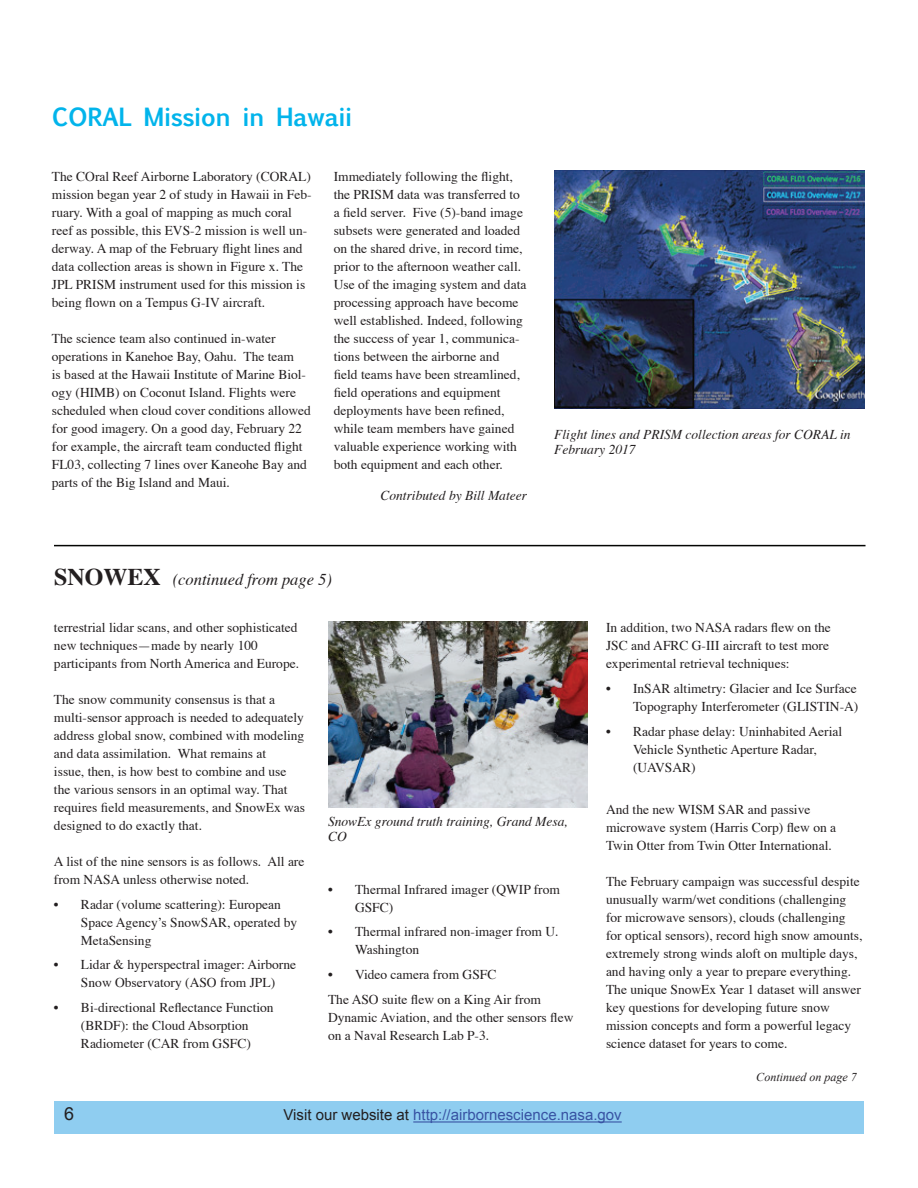
<style>
.page{position:relative;width:918px;height:1188px;background:#fff}
.page>*{position:absolute;margin:0;border:0;box-sizing:border-box;transform-origin:0 0}
.t1{font:700 24px "Euphemia UCAS";letter-spacing:-.02em;color:#02b4eb}
.t2{font:18px "Arial";color:#231f20}
.t3{font:italic 16.5px "Times";color:#231f20}
.t4{font:15px "Arial";color:#3853a3}
.t5{font:13.5px/18px "Times";color:#231f20}
.t6{font:italic 13.5px/15px "Times";color:#231f20}
.t7{font:italic 12px "Times New Roman";color:#231f20}
.s1{font-weight:700;font-style:normal;font-size:24px}
.s2{color:#231f20}
</style>
<div class="page">
<div style="left:54px;top:1101px;width:810px;height:33px;background:#8fcdf0"></div>
<hr style="left:413px;top:1121px;width:209px;height:2px;background:#3853a3">
<hr style="left:54px;top:545px;width:812px;height:1px;background:#040503">
<img style="left:554px;top:171px;width:310px;height:238px">
<img style="left:328px;top:622px;width:259px;height:186px">
<h1 class="t1" style="left:52px;top:99px;width:302px">CORAL Mission in Hawaii</h1>
<p class="t5" style="left:52px;top:166px;width:261px">The COral Reef Airborne Laboratory (CORAL) mission began year 2 of study in Hawaii in Feb&shy;ruary. With a goal of mapping as much coral reef as possible, this EVS-2 mission is well un&shy;derway. A map of the February flight lines and data collection areas is shown in Figure x. The JPL PRISM instrument used for this mission is being flown on a Tempus G-IV aircraft.</p>
<p class="t5" style="left:52px;top:328px;width:261px">The science team also continued in-water operations in Kanehoe Bay, Oahu. The team<br>is based at the Hawaii Institute of Marine Biol&shy;ogy (HIMB) on Coconut Island. Flights were scheduled when cloud cover conditions allowed for good imagery. On a good day, February 22 for example, the aircraft team conducted flight FL03, collecting 7 lines over Kaneohe Bay and parts of the Big Island and Maui.</p>
<p class="t5" style="left:334px;top:166px;width:194px">Immediately following the flight, the PRISM data was transferred to a field server. Five (5)-band image subsets were generated and loaded on the shared drive, in record time, prior to the afternoon weather call.<br>Use of the imaging system and data processing approach have become well established. Indeed, following the success of year 1, communica&shy;tions between the airborne and field teams have been streamlined, field operations and equipment deployments have been refined, while team members have gained valuable experience working with both equipment and each other.</p>
<p class="t6" style="left:380px;top:487px;width:148px">Contributed by Bill Mateer</p>
<p class="t3" style="left:54px;top:564px;width:280px"><span class="s1">SNOWEX</span> (continued from page 5)</p>
<p class="t6" style="left:554px;top:426px;width:298px">Flight lines and PRISM collection areas for CORAL in<br>February 2017</p>
<p class="t5" style="left:54px;top:617px;width:247px">terrestrial lidar scans, and other sophisticated new techniques—made by nearly 100 participants from North America and Europe.</p>
<p class="t5" style="left:54px;top:689px;width:253px">The snow community consensus is that a multi-sensor approach is needed to adequately address global snow, combined with modeling and data assimilation. What remains at<br>issue, then, is how best to combine and use the various sensors in an optimal way. That requires field measurements, and SnowEx was designed to do exactly that.</p>
<p class="t5" style="left:54px;top:851px;width:252px">A list of the nine sensors is as follows. All are from NASA unless otherwise noted.</p>
<p class="t5" style="left:81px;top:894px;width:218px;text-indent:-27px">• Radar (volume scattering): European<br>Space Agency’s SnowSAR, operated by<br>MetaSensing</p>
<p class="t5" style="left:54px;top:955px;width:244px;text-align:center">• Lidar &amp; hyperspectral imager: Airborne<br>Snow Observatory (ASO from JPL)</p>
<p class="t5" style="left:54px;top:997px;width:221px;text-align:center">• Bi-directional Reflectance Function (BRDF): the Cloud Absorption<br>Radiometer (CAR from GSFC)</p>
<p class="t6" style="left:328px;top:813px;width:241px">SnowEx ground truth training, Grand Mesa,<br>CO</p>
<p class="t5" style="left:355px;top:879px;width:206px;text-indent:-27px">• Thermal Infrared imager (QWIP from<br>GSFC)</p>
<p class="t5" style="left:355px;top:922px;width:205px;text-indent:-27px">• Thermal infrared non-imager from U.<br>Washington</p>
<p class="t5" style="left:328px;top:961px;width:214px;line-height:24.8px">• Video camera from GSFC<br>The ASO suite flew on a King Air from</p>
<p class="t5" style="left:328px;top:1007px;width:247px">Dynamic Aviation, and the other sensors flew on a Naval Research Lab P-3.</p>
<p class="t5" style="left:606px;top:617px;width:226px">In addition, two NASA radars flew on the<br>JSC and AFRC G-III aircraft to test more experimental retrieval techniques:</p>
<p class="t5" style="left:606px;top:678px;width:254px;text-align:right">• InSAR altimetry: Glacier and Ice Surface<br>Topography Interferometer (GLISTIN-A)</p>
<p class="t5" style="left:633px;top:721px;width:211px;text-indent:-27px">• Radar phase delay: Uninhabited Aerial<br>Vehicle Synthetic Aperture Radar, (UAVSAR)</p>
<p class="t5" style="left:606px;top:800px;width:232px">And the new WISM SAR and passive microwave system (Harris Corp) flew on a<br>Twin Otter from Twin Otter International.</p>
<p class="t5" style="left:606px;top:872px;width:258px">The February campaign was successful despite unusually warm/wet conditions (challenging for microwave sensors), clouds (challenging for optical sensors), record high snow amounts, extremely strong winds aloft on multiple days, and having only a year to prepare everything.<br>The unique SnowEx Year 1 dataset will answer key questions for developing future snow mission concepts and form a powerful legacy science dataset for years to come.</p>
<p class="t7" style="left:756px;top:1069px;width:102px">Continued on page 7</p>
<h2 class="t2" style="left:64px;top:1102px;width:12px">6</h2>
<p class="t4" style="left:284px;top:1105px;width:340px"><span class="s2">Visit our website at</span> http://airbornescience.nasa.gov</p>
</div>
